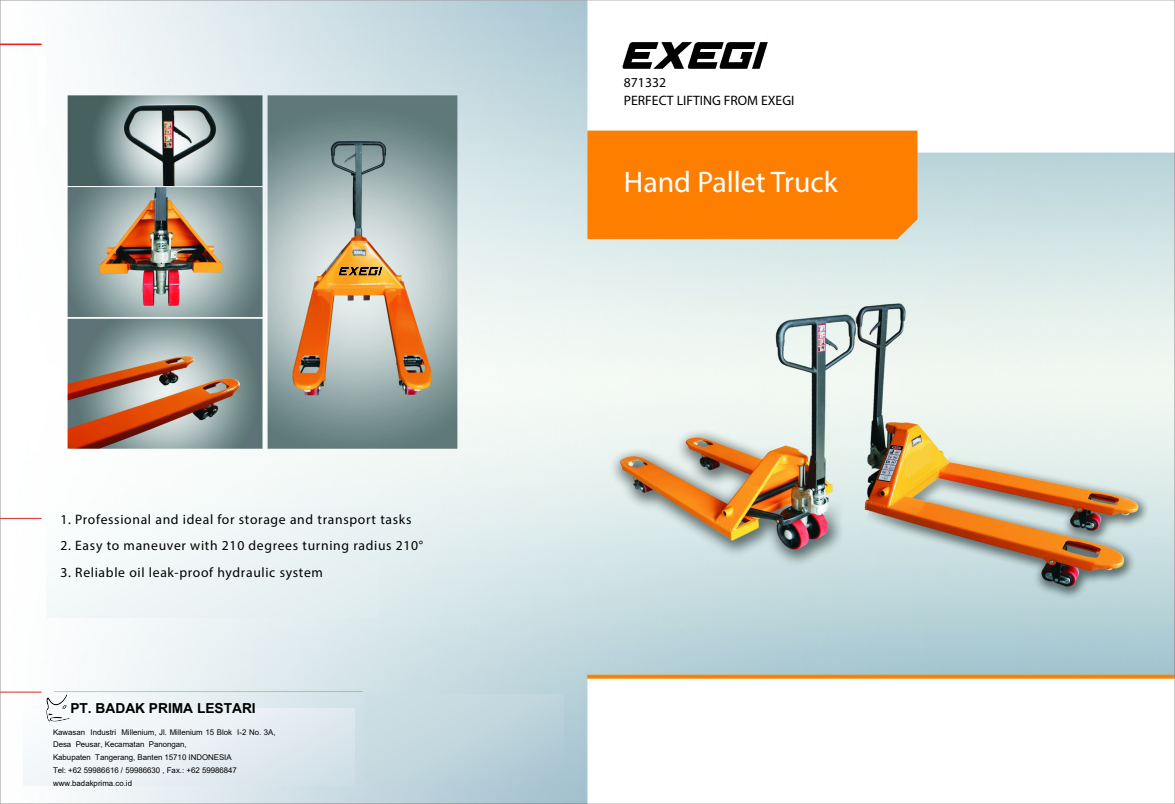
<style>
.page{position:relative;width:1175px;height:804px;background:#fff}
.page>*{position:absolute;margin:0;border:0;box-sizing:border-box;transform-origin:0 0}
.t1{font:29.78px "Myriad Pro";color:#fff}
.t2{font:700 13.75px "Arial";color:#000}
.t3{font:13.65px "Myriad Pro";letter-spacing:.05em;color:#000}
.t4{font:13.65px/17.7px "Myriad Pro";color:#000}
.t5{font:7.84px/12.8px "Arial";color:#000}
</style>
<div class="page">
<img style="left:0;top:0;width:1174px;height:803px">
<div style="left:627px;top:33px;width:139px;height:44px;background:#fff"></div>
<img style="left:621px;top:41px;width:147px;height:28px">
<div style="left:781px;top:59px;width:147px;height:21px;background:#fff"></div>
<div style="left:628px;top:77px;width:355px;height:17px;background:#fff"></div>
<div style="left:616px;top:155px;width:186px;height:60px;background:#fe7f00"></div>
<div style="left:741px;top:703px;width:271px;height:48px;background:#fff"></div>
<div style="left:365px;top:694px;width:198px;height:86px;background:linear-gradient(to right,#cbdee3,#b5cdd7)"></div>
<div style="left:23px;top:708px;width:332px;height:77px;background:linear-gradient(to right,#fafbfd,#d8e4eb)"></div>
<div style="left:47px;top:507px;width:331px;height:110px;background:#eff5f6"></div>
<svg style="left:337px;top:262px;width:44px;height:15px"></svg>
<img style="left:339px;top:267px;width:44px;height:8px">
<div style="left:38px;top:57px;width:7px;height:68px;background:#fff"></div>
<svg style="left:904px;top:443px;width:27px;height:37px"></svg>
<img style="left:47px;top:694px;width:23px;height:27px">
<svg style="left:62px;top:705px;width:5px;height:3px"></svg>
<h3 class="t3" style="left:60px;top:511px;width:352px">1. Professional and ideal for storage and transport tasks</h3>
<h3 class="t3" style="left:60px;top:537px;width:364px">2. Easy to maneuver with 210 degrees turning radius 210°</h3>
<h3 class="t3" style="left:60px;top:563px;width:264px">3. Reliable oil leak-proof hydraulic system</h3>
<h2 class="t2" style="left:70px;top:698px;width:187px">PT. BADAK PRIMA LESTARI</h2>
<p class="t5" style="left:53px;top:725px;width:224px">Kawasan Industri Millenium, Jl. Millenium 15 Blok I-2 No. 3A, Desa Peusar, Kecamatan Panongan,<br>Kabupaten Tangerang, Banten 15710 INDONESIA<br>Tel: +62 59986616 / 59986630 , Fax.: +62 59986847 www.badakprima.co.id</p>
<h3 class="t4" style="left:624px;top:73px;width:172px">871332<br>PERFECT LIFTING FROM EXEGI</h3>
<h1 class="t1" style="left:624px;top:164px;width:215px">Hand Pallet Truck</h1>
</div>
